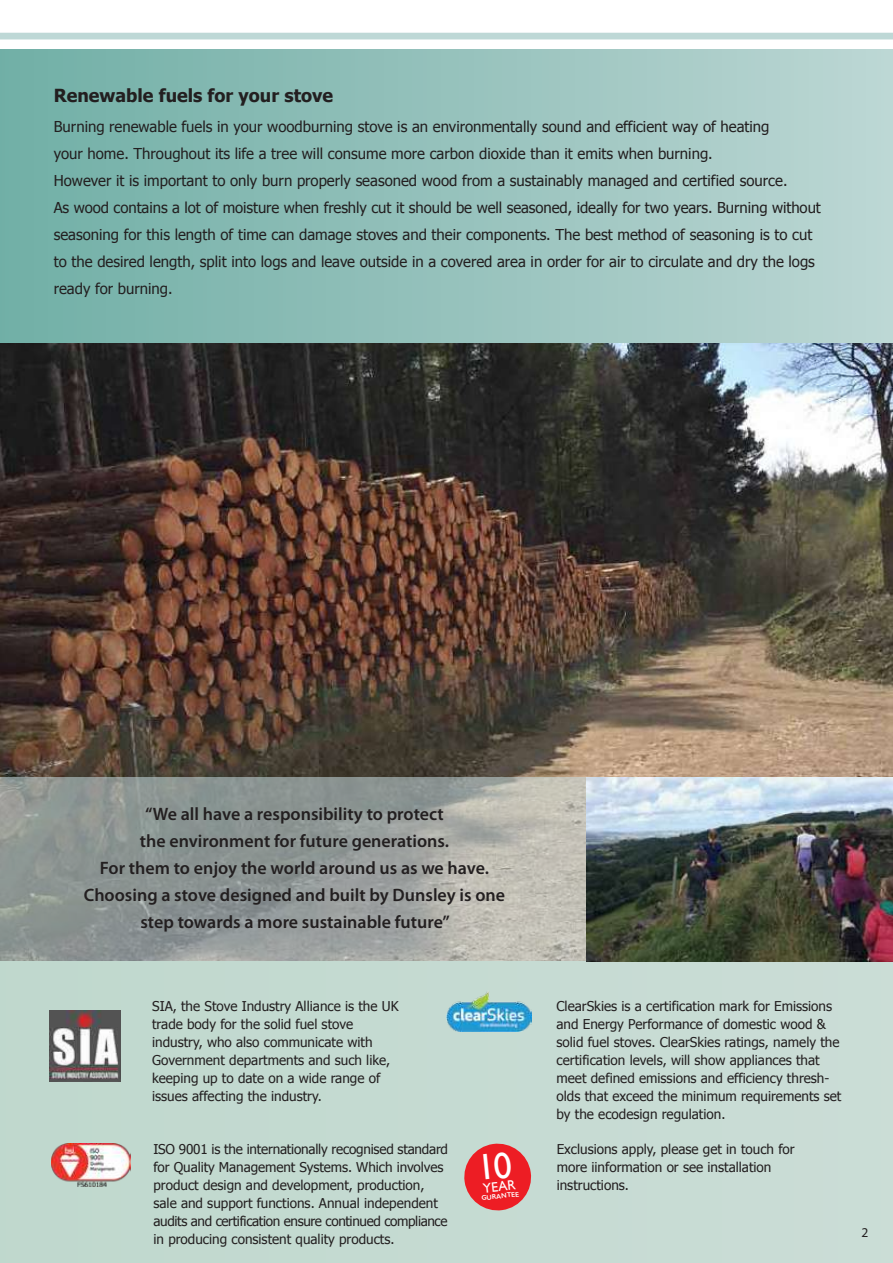
<style>
.page{position:relative;width:893px;height:1263px;background:#fff}
.page>*{position:absolute;margin:0;border:0;box-sizing:border-box;transform-origin:0 0}
.t1{font:600 18px/27px "Myriad Pro";color:#231f20;text-align:center}
.t2{font:700 18px "Tahoma";color:#231f20}
.t3{font:15px/27px "Tahoma";color:#231f20}
.t4{font:13.8px "Gill Sans";color:#fff}
.t5{font:13.5px/18px "Tahoma";color:#231f20}
.t6{font:13.5px "Myriad Pro";color:#231f20}
.t7{font:600 6.9px "Gill Sans";color:#fff}
</style>
<div class="page">
<img style="left:0;top:343px;width:893px;height:434px">
<svg style="left:0;top:777px;width:586px;height:184px;background:#9ba09d"></svg>
<div style="left:0;top:49px;width:893px;height:294px;background:linear-gradient(to right,#70aea5,#bcd6d3)"></div>
<div style="left:0;top:961px;width:893px;height:302px;background:#c5dad2"></div>
<div style="left:0;top:33px;width:893px;height:6px;background:#bed8d6"></div>
<img style="left:586px;top:777px;width:307px;height:184px">
<img style="left:446px;top:992px;width:86px;height:40px">
<img style="left:52px;top:1144px;width:78px;height:42px">
<img style="left:49px;top:1010px;width:72px;height:72px">
<svg style="left:464px;top:1143px;width:67px;height:68px"></svg>
<h1 class="t2" style="left:54px;top:83px;width:281px">Renewable fuels for your stove</h1>
<p class="t3" style="left:54px;top:112px;width:769px">Burning renewable fuels in your woodburning stove is an environmentally sound and efficient way of heating<br>your home. Throughout its life a tree will consume more carbon dioxide than it emits when burning.<br>However it is important to only burn properly seasoned wood from a sustainably managed and certified source.<br>As wood contains a lot of moisture when freshly cut it should be well seasoned, ideally for two years. Burning without seasoning for this length of time can damage stoves and their components. The best method of seasoning is to cut to the desired length, split into logs and leave outside in a covered area in order for air to circulate and dry the logs ready for burning.</p>
<h1 class="t1" style="left:84px;top:800px;width:423px">“We all have a responsibility to protect<br>the environment for future generations.<br>For them to enjoy the world around us as we have.<br>Choosing a stove designed and built by Dunsley is one step towards a more sustainable future”</h1>
<p class="t5" style="left:152px;top:996px;width:248px">SIA, the Stove Industry Alliance is the UK trade body for the solid fuel stove industry, who also communicate with Government departments and such like, keeping up to date on a wide range of issues affecting the industry.</p>
<p class="t5" style="left:153px;top:1139px;width:296px">ISO 9001 is the internationally recognised standard for Quality Management Systems. Which involves product design and development, production, sale and support functions. Annual independent audits and certification ensure continued compliance in producing consistent quality products.</p>
<p class="t5" style="left:556px;top:996px;width:286px">ClearSkies is a certification mark for Emissions and Energy Performance of domestic wood &amp; solid fuel stoves. ClearSkies ratings, namely the certification levels, will show appliances that meet defined emissions and efficiency thresh&shy;olds that exceed the minimum requirements set by the ecodesign regulation.</p>
<p class="t5" style="left:557px;top:1140px;width:240px">Exclusions apply, please get in touch for more iinformation or see installation</p>
<p class="t4" style="left:482px;top:1180px;width:34px;rotate:-6deg">YEAR</p>
<p class="t5" style="left:557px;top:1176px;width:74px">instructions.</p>
<p class="t7" style="left:481px;top:1193px;width:39px;rotate:-6deg">GURANTEE</p>
<p class="t6" style="left:861px;top:1224px;width:8px">2</p>
</div>
